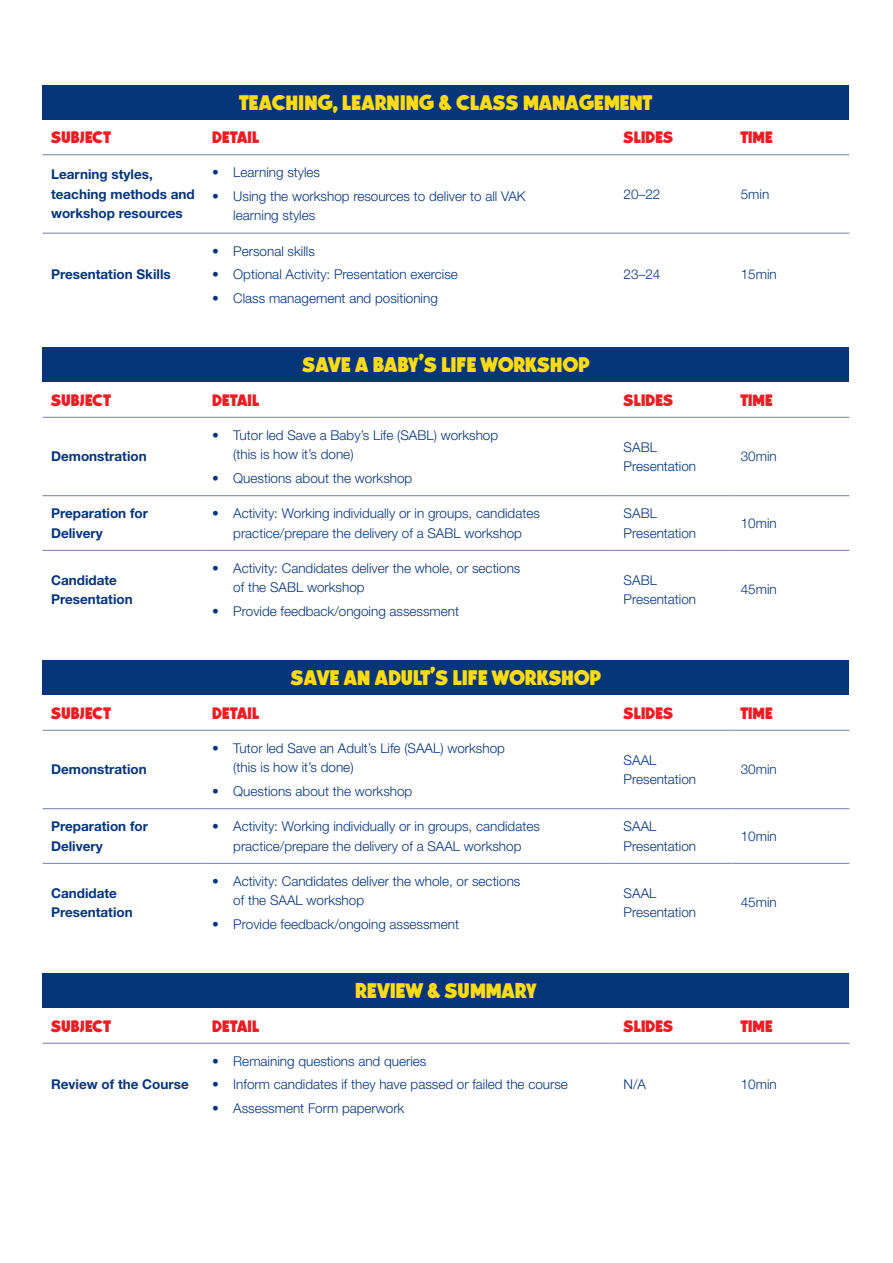
<style>
.page{position:relative;width:893px;height:1263px;background:#fff}
.page>*{position:absolute;margin:0;border:0;box-sizing:border-box;transform-origin:0 0}
.t1{font:21px "LITOCLEAN";color:#ffdc12}
.t2{font:16.5px "LITOCLEAN";color:#ed1d24}
.t3{font:300 13.5px/19.5px "Helvetica Neue LT Std";color:#06357a}
.t4{font:700 13.5px/19.5px "Helvetica Neue LT Std";color:#06357a}
</style>
<div class="page">
<div style="left:43px;top:85px;width:806px;height:34px;background:#06357a"></div>
<hr style="left:43px;top:233px;width:161px;height:1px;background:#747daf">
<hr style="left:204px;top:233px;width:411px;height:1px;background:#747daf">
<hr style="left:615px;top:233px;width:117px;height:1px;background:#747daf">
<hr style="left:732px;top:233px;width:117px;height:1px;background:#747daf">
<hr style="left:43px;top:154px;width:161px;height:1px;background:#747daf">
<hr style="left:204px;top:154px;width:411px;height:1px;background:#747daf">
<hr style="left:615px;top:154px;width:117px;height:1px;background:#747daf">
<hr style="left:732px;top:154px;width:117px;height:1px;background:#747daf">
<div style="left:43px;top:973px;width:806px;height:35px;background:#06357a"></div>
<hr style="left:43px;top:1043px;width:161px;height:1px;background:#747daf">
<hr style="left:204px;top:1043px;width:411px;height:1px;background:#747daf">
<hr style="left:615px;top:1043px;width:117px;height:1px;background:#747daf">
<hr style="left:732px;top:1043px;width:117px;height:1px;background:#747daf">
<div style="left:43px;top:348px;width:806px;height:34px;background:#06357a"></div>
<hr style="left:43px;top:550px;width:161px;height:1px;background:#747daf">
<hr style="left:204px;top:550px;width:411px;height:1px;background:#747daf">
<hr style="left:615px;top:550px;width:117px;height:1px;background:#747daf">
<hr style="left:732px;top:550px;width:117px;height:1px;background:#747daf">
<hr style="left:615px;top:417px;width:117px;height:1px;background:#747daf">
<hr style="left:732px;top:417px;width:117px;height:1px;background:#747daf">
<hr style="left:43px;top:417px;width:161px;height:1px;background:#747daf">
<hr style="left:204px;top:417px;width:411px;height:1px;background:#747daf">
<hr style="left:43px;top:495px;width:161px;height:1px;background:#747daf">
<hr style="left:204px;top:495px;width:411px;height:1px;background:#747daf">
<hr style="left:615px;top:495px;width:117px;height:1px;background:#747daf">
<hr style="left:732px;top:495px;width:117px;height:1px;background:#747daf">
<div style="left:43px;top:660px;width:806px;height:35px;background:#06357a"></div>
<hr style="left:43px;top:863px;width:161px;height:1px;background:#747daf">
<hr style="left:204px;top:863px;width:411px;height:1px;background:#747daf">
<hr style="left:615px;top:863px;width:117px;height:1px;background:#747daf">
<hr style="left:732px;top:863px;width:117px;height:1px;background:#747daf">
<hr style="left:43px;top:730px;width:161px;height:1px;background:#747daf">
<hr style="left:204px;top:730px;width:411px;height:1px;background:#747daf">
<hr style="left:615px;top:730px;width:117px;height:1px;background:#747daf">
<hr style="left:732px;top:730px;width:117px;height:1px;background:#747daf">
<hr style="left:43px;top:808px;width:161px;height:1px;background:#747daf">
<hr style="left:204px;top:808px;width:411px;height:1px;background:#747daf">
<hr style="left:615px;top:808px;width:117px;height:1px;background:#747daf">
<hr style="left:732px;top:808px;width:117px;height:1px;background:#747daf">
<h1 class="t1" style="left:240px;top:86px;width:414px">TEACHING, LEARNING &amp; CLASS MANAGEMENT</h1>
<p class="t2" style="left:51px;top:124px;width:61px">SUBJECT</p>
<p class="t2" style="left:212px;top:124px;width:48px">DETAIL</p>
<p class="t2" style="left:624px;top:124px;width:51px">SLIDES</p>
<p class="t2" style="left:741px;top:124px;width:34px">TIME</p>
<p class="t4" style="left:51px;top:164px;width:145px">Learning styles, teaching methods and workshop resources</p>
<p class="t3" style="left:212px;top:162px;width:109px">• Learning styles</p>
<p class="t3" style="left:233px;top:186px;width:294px;text-indent:-21px">• Using the workshop resources to deliver to all VAK learning styles</p>
<p class="t3" style="left:624px;top:184px;width:38px">20–22</p>
<p class="t3" style="left:741px;top:184px;width:30px">5min</p>
<p class="t4" style="left:51px;top:264px;width:121px">Presentation Skills</p>
<p class="t3" style="left:212px;top:241px;width:104px">• Personal skills</p>
<p class="t3" style="left:212px;top:264px;width:247px">• Optional Activity: Presentation exercise</p>
<p class="t3" style="left:212px;top:288px;width:227px">• Class management and positioning</p>
<h1 class="t1" style="left:302px;top:349px;width:289px">SAVE A BABY’S LIFE WORKSHOP</h1>
<p class="t3" style="left:624px;top:264px;width:38px">23–24</p>
<p class="t3" style="left:741px;top:264px;width:38px">15min</p>
<p class="t2" style="left:51px;top:387px;width:61px">SUBJECT</p>
<p class="t2" style="left:212px;top:387px;width:48px">DETAIL</p>
<p class="t2" style="left:624px;top:387px;width:51px">SLIDES</p>
<p class="t2" style="left:741px;top:387px;width:34px">TIME</p>
<p class="t4" style="left:51px;top:446px;width:97px">Demonstration</p>
<p class="t3" style="left:233px;top:425px;width:266px;text-indent:-21px">• Tutor led Save a Baby’s Life (SABL) workshop (this is how it’s done)</p>
<p class="t3" style="left:212px;top:468px;width:202px">• Questions about the workshop</p>
<p class="t3" style="left:624px;top:437px;width:74px">SABL<br>Presentation</p>
<p class="t3" style="left:741px;top:446px;width:38px">30min</p>
<p class="t4" style="left:51px;top:503px;width:98px">Preparation for<br>Delivery</p>
<p class="t3" style="left:212px;top:503px;width:329px;text-align:center">• Activity: Working individually or in groups, candidates practice/prepare the delivery of a SABL workshop</p>
<p class="t3" style="left:624px;top:503px;width:74px">SABL<br>Presentation</p>
<p class="t3" style="left:741px;top:513px;width:38px">10min</p>
<p class="t4" style="left:51px;top:570px;width:83px">Candidate<br>Presentation</p>
<p class="t3" style="left:233px;top:558px;width:289px;text-indent:-21px">• Activity: Candidates deliver the whole, or sections of the SABL workshop</p>
<p class="t3" style="left:212px;top:601px;width:248px">• Provide feedback/ongoing assessment</p>
<p class="t3" style="left:624px;top:570px;width:74px">SABL<br>Presentation</p>
<p class="t3" style="left:741px;top:579px;width:38px">45min</p>
<h1 class="t1" style="left:291px;top:662px;width:311px">SAVE AN ADULT’S LIFE WORKSHOP</h1>
<p class="t2" style="left:51px;top:700px;width:61px">SUBJECT</p>
<p class="t2" style="left:212px;top:700px;width:48px">DETAIL</p>
<p class="t2" style="left:624px;top:700px;width:51px">SLIDES</p>
<p class="t2" style="left:741px;top:700px;width:34px">TIME</p>
<p class="t4" style="left:51px;top:759px;width:97px">Demonstration</p>
<p class="t3" style="left:233px;top:738px;width:273px;text-indent:-21px">• Tutor led Save an Adult’s Life (SAAL) workshop (this is how it’s done)</p>
<p class="t3" style="left:212px;top:781px;width:202px">• Questions about the workshop</p>
<p class="t3" style="left:624px;top:750px;width:74px">SAAL<br>Presentation</p>
<p class="t3" style="left:741px;top:759px;width:38px">30min</p>
<p class="t4" style="left:51px;top:816px;width:98px">Preparation for<br>Delivery</p>
<p class="t3" style="left:212px;top:816px;width:329px;text-align:center">• Activity: Working individually or in groups, candidates practice/prepare the delivery of a SAAL workshop</p>
<p class="t3" style="left:624px;top:816px;width:74px">SAAL<br>Presentation</p>
<p class="t3" style="left:741px;top:826px;width:38px">10min</p>
<p class="t4" style="left:51px;top:883px;width:83px">Candidate<br>Presentation</p>
<p class="t3" style="left:233px;top:871px;width:289px;text-indent:-21px">• Activity: Candidates deliver the whole, or sections of the SAAL workshop</p>
<p class="t3" style="left:212px;top:914px;width:248px">• Provide feedback/ongoing assessment</p>
<p class="t3" style="left:624px;top:883px;width:74px">SAAL<br>Presentation</p>
<p class="t3" style="left:741px;top:892px;width:38px">45min</p>
<h1 class="t1" style="left:355px;top:975px;width:183px">REVIEW &amp; SUMMARY</h1>
<p class="t2" style="left:51px;top:1013px;width:61px">SUBJECT</p>
<p class="t2" style="left:212px;top:1013px;width:48px">DETAIL</p>
<p class="t2" style="left:624px;top:1013px;width:51px">SLIDES</p>
<p class="t2" style="left:741px;top:1013px;width:34px">TIME</p>
<p class="t4" style="left:51px;top:1074px;width:139px">Review of the Course</p>
<p class="t3" style="left:212px;top:1051px;width:216px">• Remaining questions and queries</p>
<p class="t3" style="left:212px;top:1074px;width:357px">• Inform candidates if they have passed or failed the course</p>
<p class="t3" style="left:212px;top:1098px;width:194px">• Assessment Form paperwork</p>
<p class="t3" style="left:624px;top:1074px;width:24px">N/A</p>
<p class="t3" style="left:741px;top:1074px;width:38px">10min</p>
</div>
